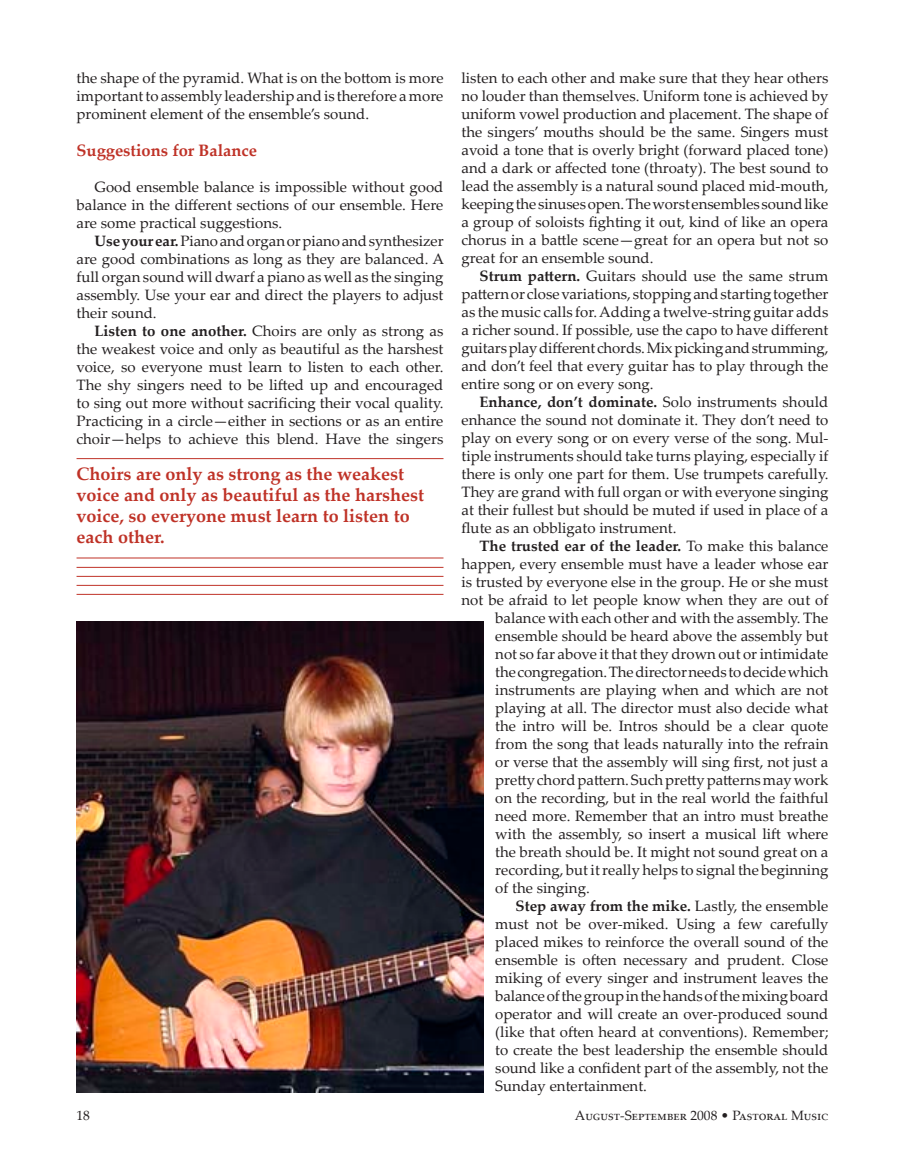
<style>
.page{position:relative;width:905px;height:1161px;background:#fff}
.page>*{position:absolute;margin:0;border:0;box-sizing:border-box;transform-origin:0 0}
.Art-Deck{font:700 18px/21px "Palatino Linotype";color:#bf3227}
.Subhead{font:700 16.5px "Palatino Linotype";color:#bf3227}
.Art-text{font:15px/18px "Palatino Linotype";color:#231f20;text-align:justify}
.Art-text-2{font:700 15px "Palatino Linotype";color:#231f20}
.t1{font:13.5px "Palatino Linotype";color:#231f20}
.s1{font-weight:700}
.s2{font-weight:400}
</style>
<div class="page">
<img style="left:76px;top:621px;width:407px;height:471px">
<hr style="left:76px;top:558px;width:367px;height:1px;background:#bf3227">
<hr style="left:76px;top:594px;width:367px;height:1px;background:#bf3227">
<hr style="left:76px;top:585px;width:367px;height:1px;background:#bf3227">
<hr style="left:76px;top:576px;width:367px;height:1px;background:#bf3227">
<hr style="left:76px;top:567px;width:367px;height:1px;background:#bf3227">
<hr style="left:76px;top:458px;width:367px;height:1px;background:#bf3227">
<p class="Art-text" style="left:76px;top:68px;width:368px">the shape of the pyramid. What is on the bottom is more important to assembly leadership and is therefore a more prominent element of the ensemble’s sound.</p>
<p class="Subhead" style="left:76px;top:139px;width:182px">Suggestions for Balance</p>
<p class="Art-text" style="left:76px;top:178px;width:368px;text-indent:18px">Good ensemble balance is impossible without good balance in the different sections of our ensemble. Here are some practical suggestions.</p>
<p class="Art-text" style="left:77px;top:232px;width:369px;text-indent:18px"><span class="s1">Use your ear.</span> Piano and organ or piano and synthesizer are good combinations as long as they are balanced. A full organ sound will dwarf a piano as well as the singing assembly. Use your ear and direct the players to adjust their sound.</p>
<p class="Art-text" style="left:76px;top:322px;width:368px;text-indent:18px"><span class="s1">Listen to one another.</span> Choirs are only as strong as the weakest voice and only as beautiful as the harshest voice, so everyone must learn to listen to each other.<br>The shy singers need to be lifted up and encouraged to sing out more without sacrificing their vocal quality.<br>Practicing in a circle—either in sections or as an entire choir—helps to achieve this blend. Have the singers</p>
<p class="Art-Deck" style="left:76px;top:462px;width:349px">Choirs are only as strong as the weakest voice and only as beautiful as the harshest voice, so everyone must learn to listen to each other.</p>
<p class="Art-text" style="left:461px;top:68px;width:368px">listen to each other and make sure that they hear others no louder than themselves. Uniform tone is achieved by uniform vowel production and placement. The shape of the singers’ mouths should be the same. Singers must avoid a tone that is overly bright (forward placed tone) and a dark or affected tone (throaty). The best sound to lead the assembly is a natural sound placed mid-mouth, keeping the sinuses open. The worst ensembles sound like a group of soloists fighting it out, kind of like an opera chorus in a battle scene—great for an opera but not so great for an ensemble sound.</p>
<p class="Art-text" style="left:461px;top:266px;width:368px;text-indent:18px"><span class="s1">Strum pattern.</span> Guitars should use the same strum pattern or close variations, stopping and starting together as the music calls for. Adding a twelve-string guitar adds a richer sound. If possible, use the capo to have different guitars play different chords. Mix picking and strumming, and don’t feel that every guitar has to play through the entire song or on every song.</p>
<p class="Art-text" style="left:461px;top:392px;width:368px;text-indent:18px"><span class="s1">Enhance, don’t dominate.</span> Solo instruments should enhance the sound not dominate it. They don’t need to play on every song or on every verse of the song. Mul&shy;tiple instruments should take turns playing, especially if there is only one part for them. Use trumpets carefully.<br>They are grand with full organ or with everyone singing at their fullest but should be muted if used in place of a flute as an obbligato instrument.</p>
<p class="Art-text-2" style="left:479px;top:535px;width:350px">The trusted ear of the leader. <span class="s2">To make this balance</span></p>
<p class="Art-text" style="left:461px;top:554px;width:368px">happen, every ensemble must have a leader whose ear</p>
<p class="Art-text" style="left:461px;top:572px;width:368px">is trusted by everyone else in the group. He or she must</p>
<p class="Art-text" style="left:461px;top:590px;width:368px">not be afraid to let people know when they are out of</p>
<p class="Art-text" style="left:495px;top:608px;width:334px">balance with each other and with the assembly. The</p>
<p class="Art-text" style="left:495px;top:626px;width:334px">ensemble should be heard above the assembly but</p>
<p class="Art-text" style="left:495px;top:644px;width:334px">not so far above it that they drown out or intimidate</p>
<p class="Art-text" style="left:495px;top:662px;width:335px">the congregation. The director needs to decide which</p>
<p class="Art-text" style="left:495px;top:680px;width:334px">instruments are playing when and which are not</p>
<p class="Art-text" style="left:495px;top:698px;width:334px">playing at all. The director must also decide what</p>
<p class="Art-text" style="left:495px;top:716px;width:334px">the intro will be. Intros should be a clear quote</p>
<p class="Art-text" style="left:495px;top:734px;width:334px">from the song that leads naturally into the refrain</p>
<p class="Art-text" style="left:495px;top:752px;width:334px">or verse that the assembly will sing first, not just a</p>
<p class="Art-text" style="left:495px;top:770px;width:334px">pretty chord pattern. Such pretty patterns may work</p>
<p class="Art-text" style="left:495px;top:788px;width:334px">on the recording, but in the real world the faithful</p>
<p class="Art-text" style="left:495px;top:806px;width:334px">need more. Remember that an intro must breathe</p>
<p class="Art-text" style="left:495px;top:824px;width:334px">with the assembly, so insert a musical lift where</p>
<p class="Art-text" style="left:495px;top:842px;width:334px">the breath should be. It might not sound great on a</p>
<p class="Art-text" style="left:495px;top:860px;width:334px">recording, but it really helps to signal the beginning</p>
<p class="Art-text" style="left:495px;top:878px;width:96px">of the singing.</p>
<p class="Art-text" style="left:495px;top:896px;width:335px;text-indent:20px"><span class="s1">Step away from the mike.</span> Lastly, the ensemble must not be over-miked. Using a few carefully placed mikes to reinforce the overall sound of the ensemble is often necessary and prudent. Close miking of every singer and instrument leaves the balance of the group in the hands of the mixing board operator and will create an over-produced sound (like that often heard at conventions). Remember; to create the best leadership the ensemble should sound like a confident part of the assembly, not the Sunday entertainment.</p>
<p class="t1" style="left:76px;top:1106px;width:15px">18</p>
<p class="t1" style="left:575px;top:1106px;width:255px">August-September 2008 • Pastoral Music</p>
</div>
